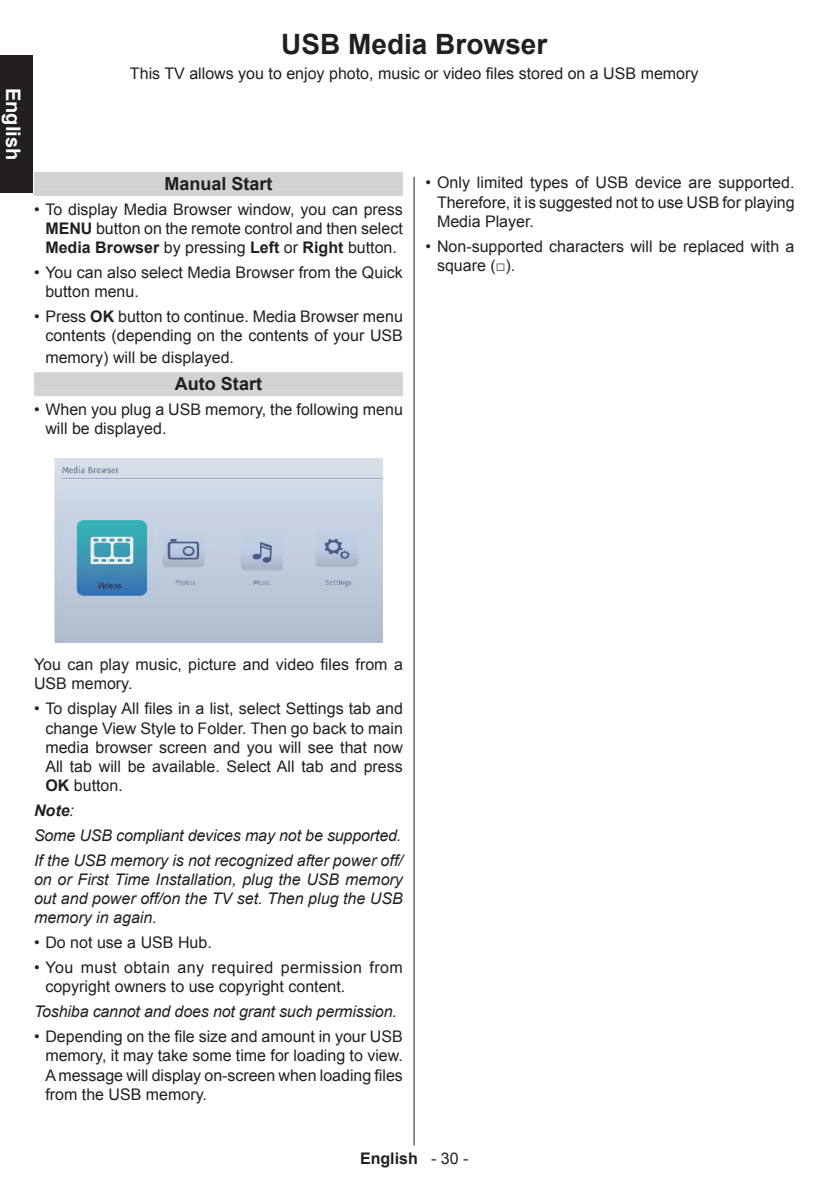
<style>
.page{position:relative;width:840px;height:1191px;background:#fff}
.page>*{position:absolute;margin:0;border:0;box-sizing:border-box;transform-origin:0 0}
.t1{font:700 28px "Arial";color:#231f20}
.t2{font:700 20px "Arial";color:#fff}
.t3{font:700 18px "Arial";color:#231f20}
.t4{font:16px/19.2px "Arial";color:#231f20}
.t5{font:italic 16px/24.8px "Arial";color:#231f20}
.t6{font:700 16px "Arial";color:#231f20}
.s1{font-weight:700}
.s2{font-weight:400}
</style>
<div class="page">
<hr style="left:413px;top:177px;width:1px;height:968px;background:#231f20">
<div style="left:0;top:55px;width:33px;height:138px;background:#231f20"></div>
<div style="left:34px;top:172px;width:368px;height:18px;background:#d1d2d4"></div>
<div style="left:34px;top:190px;width:368px;height:6px;background:#d1d2d4"></div>
<div style="left:34px;top:372px;width:368px;height:18px;background:#d1d2d4"></div>
<div style="left:34px;top:390px;width:368px;height:6px;background:#d1d2d4"></div>
<img style="left:54px;top:458px;width:328px;height:184px">
<p class="t2" style="left:26px;top:88px;width:74px;rotate:90deg">English</p>
<h1 class="t1" style="left:281px;top:26px;width:268px">USB Media Browser</h1>
<p class="t4" style="left:130px;top:64px;width:569px">This TV allows you to enjoy photo, music or video files stored on a USB memory</p>
<p class="t3" style="left:164px;top:171px;width:110px">Manual Start</p>
<p class="t4" style="left:45px;top:200px;width:359px;text-align:justify;text-indent:-11px">• To display Media Browser window, you can press <span class="s1">MENU</span> button on the remote control and then select <span class="s1">Media Browser</span> by pressing <span class="s1">Left</span> or <span class="s1">Right</span> button.</p>
<p class="t4" style="left:45px;top:263px;width:359px;text-indent:-11px">• You can also select Media Browser from the Quick button menu.</p>
<p class="t4" style="left:34px;top:307px;width:370px;text-align:right">• Press <span class="s1">OK</span> button to continue. Media Browser menu contents (depending on the contents of your USB</p>
<p class="t4" style="left:45px;top:348px;width:190px">memory) will be displayed.</p>
<p class="t3" style="left:175px;top:372px;width:88px">Auto Start</p>
<p class="t4" style="left:45px;top:400px;width:359px;text-indent:-11px">• When you plug a USB memory, the following menu will be displayed.</p>
<p class="t4" style="left:437px;top:173px;width:359px;text-align:justify;text-indent:-11px">• Only limited types of USB device are supported.<br>Therefore, it is suggested not to use USB for playing Media Player.</p>
<p class="t4" style="left:437px;top:237px;width:359px;text-indent:-11px">• Non-supported characters will be replaced with a square (□).</p>
<p class="t4" style="left:34px;top:655px;width:370px">You can play music, picture and video files from a<br>USB memory.</p>
<p class="t4" style="left:45px;top:699px;width:359px;text-align:justify;text-indent:-11px">• To display All files in a list, select Settings tab and change View Style to Folder. Then go back to main media browser screen and you will see that now All tab will be available. Select All tab and press <span class="s1">OK</span> button.</p>
<p class="t5" style="left:34px;top:798px;width:370px"><span class="s1">Note</span>:<br>Some USB compliant devices may not be supported.<br>If the USB memory is not recognized after power off/</p>
<p class="t5" style="left:34px;top:870px;width:370px;line-height:19.2px;text-align:justify">on or First Time Installation, plug the USB memory out and power off/on the TV set. Then plug the USB memory in again.</p>
<p class="t4" style="left:34px;top:933px;width:179px">• Do not use a USB Hub.</p>
<p class="t4" style="left:45px;top:958px;width:358px;text-indent:-11px">• You must obtain any required permission from copyright owners to use copyright content.</p>
<p class="t5" style="left:34px;top:999px;width:364px">Toshiba cannot and does not grant such permission.</p>
<p class="t4" style="left:45px;top:1027px;width:359px;text-align:justify;text-indent:-11px">• Depending on the file size and amount in your USB memory, it may take some time for loading to view.<br>A message will display on-screen when loading files from the USB memory.</p>
<p class="t6" style="left:360px;top:1147px;width:110px">English <span class="s2">- 30 -</span></p>
</div>
